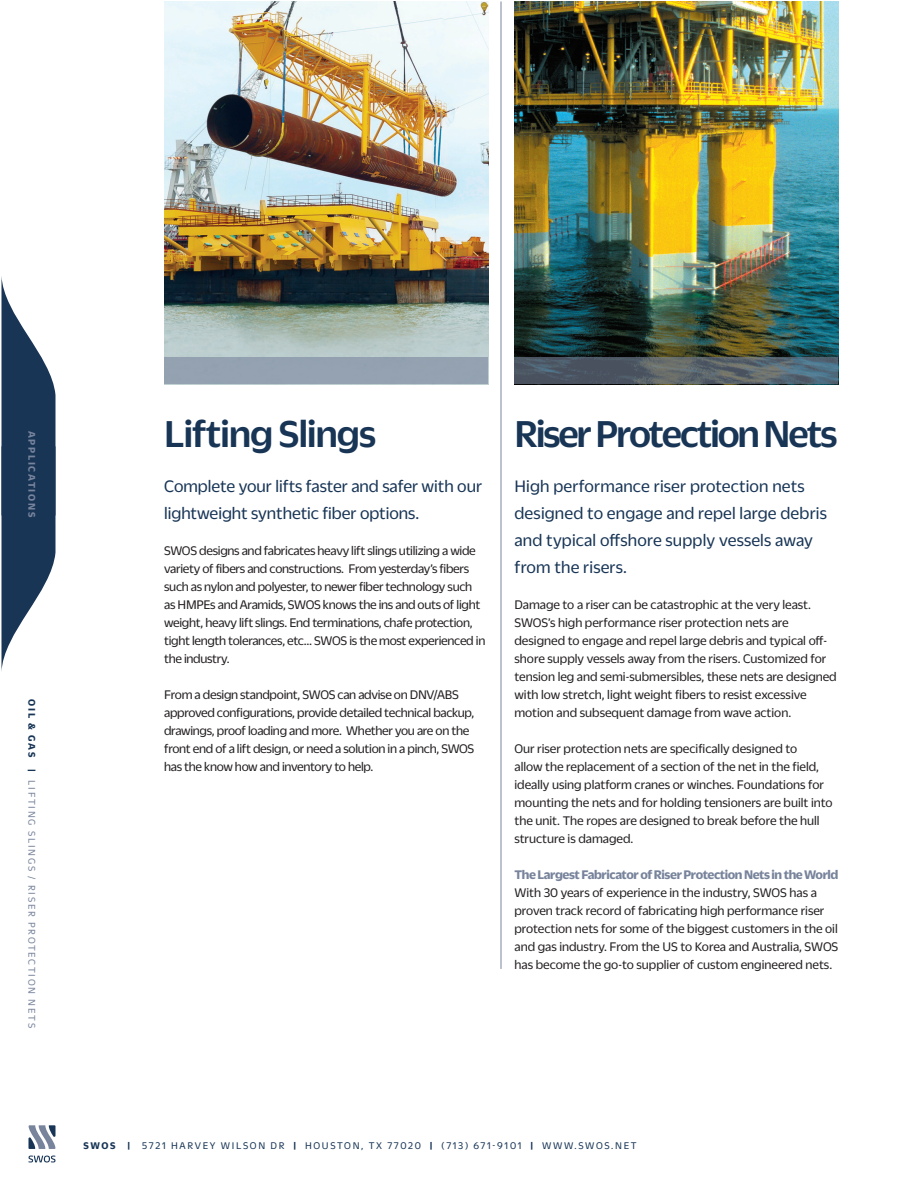
<style>
.page{position:relative;width:921px;height:1191px;background:#fff}
.page>*{position:absolute;margin:0;border:0;box-sizing:border-box;transform-origin:0 0}
.t1{font:500 40.5px "Duplicate Sans";letter-spacing:-.045em;color:#183556}
.t2{font:500 40.5px "Duplicate Sans";letter-spacing:-.02em;color:#183556}
.t3{font:18px/27px "Duplicate Sans";letter-spacing:.01em;color:#183556}
.t4{font:13.5px/18px "Duplicate Sans";letter-spacing:-.005em;color:#231f20}
.t5{font:700 13.5px "Duplicate Sans";letter-spacing:-.03em;color:#78849c}
.t6{font:10.5px "Duplicate Sans";letter-spacing:.16em;color:#183556}
.t7{font:10.5px "Duplicate Sans";letter-spacing:.16em;color:#78849c}
.t8{font:700 10.5px "Duplicate Sans";letter-spacing:.16em;color:#78849c}
.s1{font-weight:700;color:#183556}
.s2{font-weight:700}
</style>
<div class="page">
<hr style="left:501px;top:2px;width:1px;height:967px;background:#78849c">
<img style="left:164px;top:2px;width:324px;height:355px">
<div style="left:164px;top:357px;width:324px;height:27px;background:#94a2b1"></div>
<img style="left:514px;top:2px;width:324px;height:355px">
<svg style="left:514px;top:357px;width:324px;height:27px;background:#55616b"></svg>
<svg style="left:2px;top:281px;width:54px;height:386px"></svg>
<svg style="left:28px;top:1156px;width:27px;height:7px"></svg>
<svg style="left:28px;top:1125px;width:28px;height:24px"></svg>
<p class="t8" style="left:39px;top:431px;width:88px;rotate:90deg">APPLICATIONS</p>
<p class="t7" style="left:39px;top:699px;width:330px;rotate:90deg"><span class="s1">OIL &amp; GAS |</span> LIFTING SLINGS / RISER PROTECTION NETS</p>
<p class="t2" style="left:164px;top:407px;width:214px">Lifting Slings</p>
<p class="t3" style="left:164px;top:471px;width:319px">Complete your lifts faster and safer with our lightweight synthetic fiber options.</p>
<p class="t4" style="left:164px;top:541px;width:323px">SWOS designs and fabricates heavy lift slings utilizing a wide variety of fibers and constructions. From yesterday’s fibers such as nylon and polyester, to newer fiber technology such as HMPEs and Aramids, SWOS knows the ins and outs of light weight, heavy lift slings. End terminations, chafe protection, tight length tolerances, etc… SWOS is the most experienced in the industry.</p>
<p class="t4" style="left:164px;top:685px;width:312px">From a design standpoint, SWOS can advise on DNV/ABS approved configurations, provide detailed technical backup, drawings, proof loading and more. Whether you are on the front end of a lift design, or need a solution in a pinch, SWOS has the know how and inventory to help.</p>
<p class="t1" style="left:514px;top:407px;width:325px">Riser Protection Nets</p>
<p class="t3" style="left:514px;top:471px;width:314px">High performance riser protection nets designed to engage and repel large debris and typical offshore supply vessels away from the risers.</p>
<p class="t4" style="left:514px;top:595px;width:324px">Damage to a riser can be catastrophic at the very least.<br>SWOS’s high performance riser protection nets are designed to engage and repel large debris and typical off&shy;shore supply vessels away from the risers. Customized for tension leg and semi-submersibles, these nets are designed with low stretch, light weight fibers to resist excessive motion and subsequent damage from wave action.</p>
<p class="t4" style="left:514px;top:739px;width:320px">Our riser protection nets are specifically designed to<br>allow the replacement of a section of the net in the field, ideally using platform cranes or winches. Foundations for mounting the nets and for holding tensioners are built into the unit. The ropes are designed to break before the hull structure is damaged.</p>
<p class="t5" style="left:514px;top:865px;width:325px">The Largest Fabricator of Riser Protection Nets in the World</p>
<p class="t4" style="left:514px;top:883px;width:325px">With 30 years of experience in the industry, SWOS has a proven track record of fabricating high performance riser protection nets for some of the biggest customers in the oil and gas industry. From the US to Korea and Australia, SWOS has become the go-to supplier of custom engineered nets.</p>
<p class="t6" style="left:83px;top:1139px;width:555px"><span class="s2">SWOS |</span> 5721 HARVEY WILSON DR <span class="s2">|</span> HOUSTON, TX 77020 <span class="s2">|</span> (713) 671-9101 <span class="s2">|</span> WWW.SWOS.NET</p>
</div>
